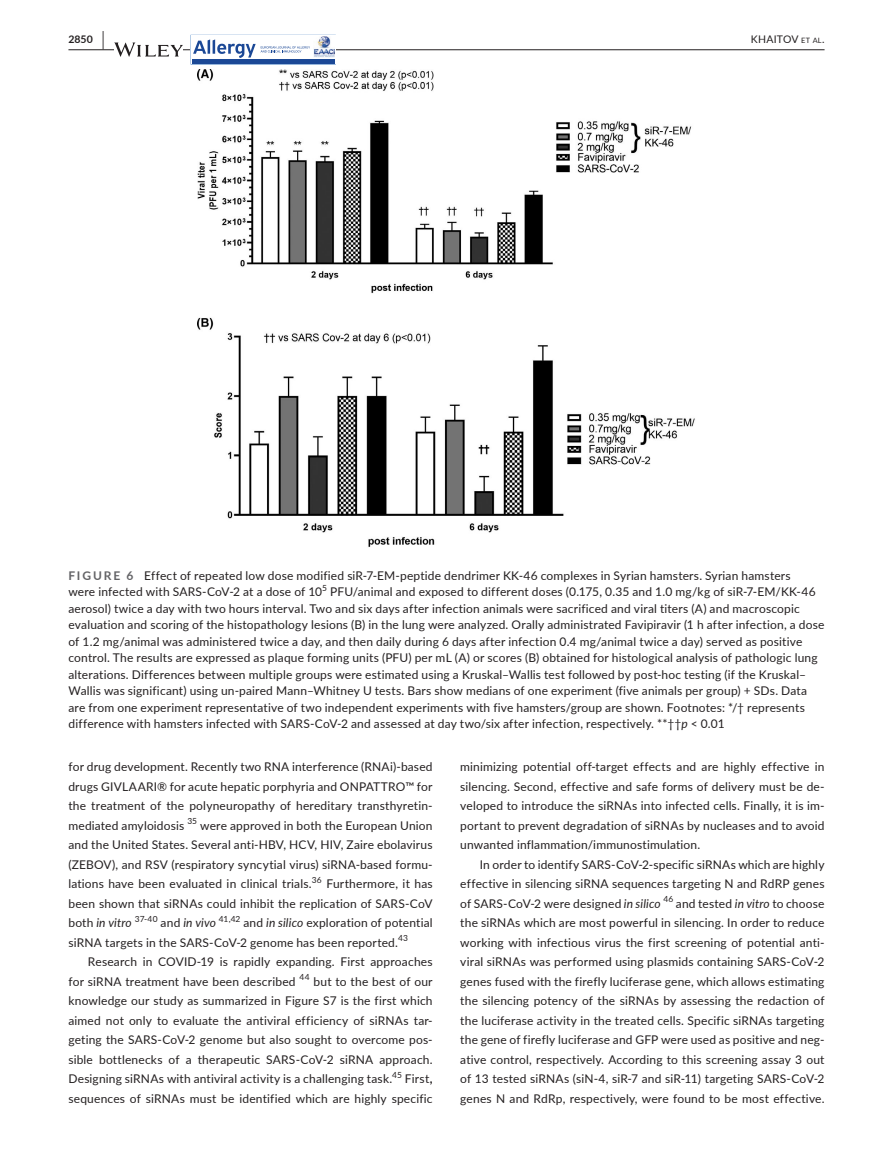
<style>
.page{position:relative;width:893px;height:1174px;background:#fff}
.page>*{position:absolute;margin:0;border:0;box-sizing:border-box;transform-origin:0 0}
.t1{font:12px/19.5px "Lato";letter-spacing:.015em;color:#231f20;text-align:justify}
.t2{font:italic 12px "Lato";letter-spacing:.01em;color:#231f20}
.t3{font:10.5px "Lato";letter-spacing:.02em;color:#231f20}
.t4{font:700 10.5px "Lato";color:#231f20}
.t5{font:8.4px "Lato";letter-spacing:.01em;color:#231f20}
.s1{font-size:19.5px}
.s2{font-size:7.35px}
.s3{font-weight:700;color:#636366}
.s4{font-style:italic}
.s5{font-style:normal}
.s6{font-weight:700}
</style>
<div class="page">
<hr style="left:68px;top:49px;width:756px;height:1px;background:#231f20">
<svg style="left:114px;top:42px;width:69px;height:15px"></svg>
<svg style="left:191px;top:39px;width:145px;height:26px"></svg>
<div style="left:192px;top:59px;width:142px;height:5px;background:#1b4896"></div>
<img style="left:313px;top:36px;width:22px;height:22px">
<img style="left:198px;top:69px;width:497px;height:478px">
<p class="t4" style="left:68px;top:31px;width:37px">2850 <span class="s1">|</span></p>
<p class="t3" style="left:751px;top:31px;width:75px">KHAITOV <span class="s2">et al</span>.</p>
<p class="t1" style="left:68px;top:566px;width:757px;line-height:16.5px;text-align:left"><span class="s3">FIGURE 6</span> Effect of repeated low dose modified siR-7-EM-peptide dendrimer KK-46 complexes in Syrian hamsters. Syrian hamsters<br>were infected with SARS-CoV-2 at a dose of 10<sup>5</sup> PFU/animal and exposed to different doses (0.175, 0.35 and 1.0 mg/kg of siR-7-EM/KK-46 aerosol) twice a day with two hours interval. Two and six days after infection animals were sacrificed and viral titers (A) and macroscopic evaluation and scoring of the histopathology lesions (B) in the lung were analyzed. Orally administrated Favipiravir (1 h after infection, a dose of 1.2 mg/animal was administered twice a day, and then daily during 6 days after infection 0.4 mg/animal twice a day) served as positive control. The results are expressed as plaque forming units (PFU) per mL (A) or scores (B) obtained for histological analysis of pathologic lung alterations. Differences between multiple groups were estimated using a Kruskal–Wallis test followed by post-hoc testing (if the Kruskal– Wallis was significant) using un-paired Mann–Whitney U tests. Bars show medians of one experiment (five animals per group) + SDs. Data are from one experiment representative of two independent experiments with five hamsters/group are shown. Footnotes: */† represents difference with hamsters infected with SARS-CoV-2 and assessed at day two/six after infection, respectively. **††<span class="s4">p</span> &lt; 0.01</p>
<p class="t1" style="left:68px;top:756px;width:366px">for drug development. Recently two RNA interference (RNAi)-based drugs GIVLAARI® for acute hepatic porphyria and ONPATTRO™ for the treatment of the polyneuropathy of hereditary transthyretin&shy;mediated amyloidosis <sup>35</sup> were approved in both the European Union and the United States. Several anti-HBV, HCV, HIV, Zaire ebolavirus (ZEBOV), and RSV (respiratory syncytial virus) siRNA-based formu&shy;lations have been evaluated in clinical trials.</p>
<p class="t5" style="left:312px;top:874px;width:11px">36</p>
<p class="t1" style="left:68px;top:873px;width:366px;text-indent:258px">Furthermore, it has been shown that siRNAs could inhibit the replication of SARS-CoV both <span class="s4">in vitro</span></p>
<p class="t5" style="left:135px;top:913px;width:24px">37-40</p>
<p class="t2" style="left:161px;top:914px;width:57px"><span class="s5">and</span> in vivo</p>
<p class="t5" style="left:219px;top:913px;width:23px">41,42</p>
<p class="t1" style="left:68px;top:912px;width:366px;text-indent:175px">and <span class="s4">in silico</span> exploration of potential siRNA targets in the SARS-CoV-2 genome has been reported.</p>
<p class="t5" style="left:398px;top:932px;width:12px">43</p>
<p class="t1" style="left:68px;top:951px;width:366px;text-indent:20px">Research in COVID-19 is rapidly expanding. First approaches for siRNA treatment have been described <sup>44</sup> but to the best of our knowledge our study as summarized in Figure S7 is the first which aimed not only to evaluate the antiviral efficiency of siRNAs tar&shy;geting the SARS-CoV-2 genome but also sought to overcome pos&shy;sible bottlenecks of a therapeutic SARS-CoV-2 siRNA approach.<br>Designing siRNAs with antiviral activity is a challenging task.<sup>45</sup> First<span class="s6">, </span>sequences of siRNAs must be identified which are highly specific</p>
<p class="t1" style="left:460px;top:756px;width:366px">minimizing potential off-target effects and are highly effective in silencing. Second, effective and safe forms of delivery must be de&shy;veloped to introduce the siRNAs into infected cells. Finally, it is im&shy;portant to prevent degradation of siRNAs by nucleases and to avoid unwanted inflammation/immunostimulation.</p>
<p class="t1" style="left:460px;top:854px;width:366px;text-indent:20px">In order to identify SARS-CoV-2-specific siRNAs which are highly effective in silencing siRNA sequences targeting N and RdRP genes of SARS-CoV-2 were designed <span class="s4">in silico</span> <sup>46</sup> and tested <span class="s4">in vitro</span> to choose the siRNAs which are most powerful in silencing. In order to reduce working with infectious virus the first screening of potential anti&shy;viral siRNAs was performed using plasmids containing SARS-CoV-2 genes fused with the firefly luciferase gene, which allows estimating the silencing potency of the siRNAs by assessing the redaction of the luciferase activity in the treated cells. Specific siRNAs targeting the gene of firefly luciferase and GFP were used as positive and neg&shy;ative control, respectively. According to this screening assay 3 out of 13 tested siRNAs (siN-4, siR-7 and siR-11) targeting SARS-CoV-2 genes N and RdRp, respectively, were found to be most effective.</p>
</div>
